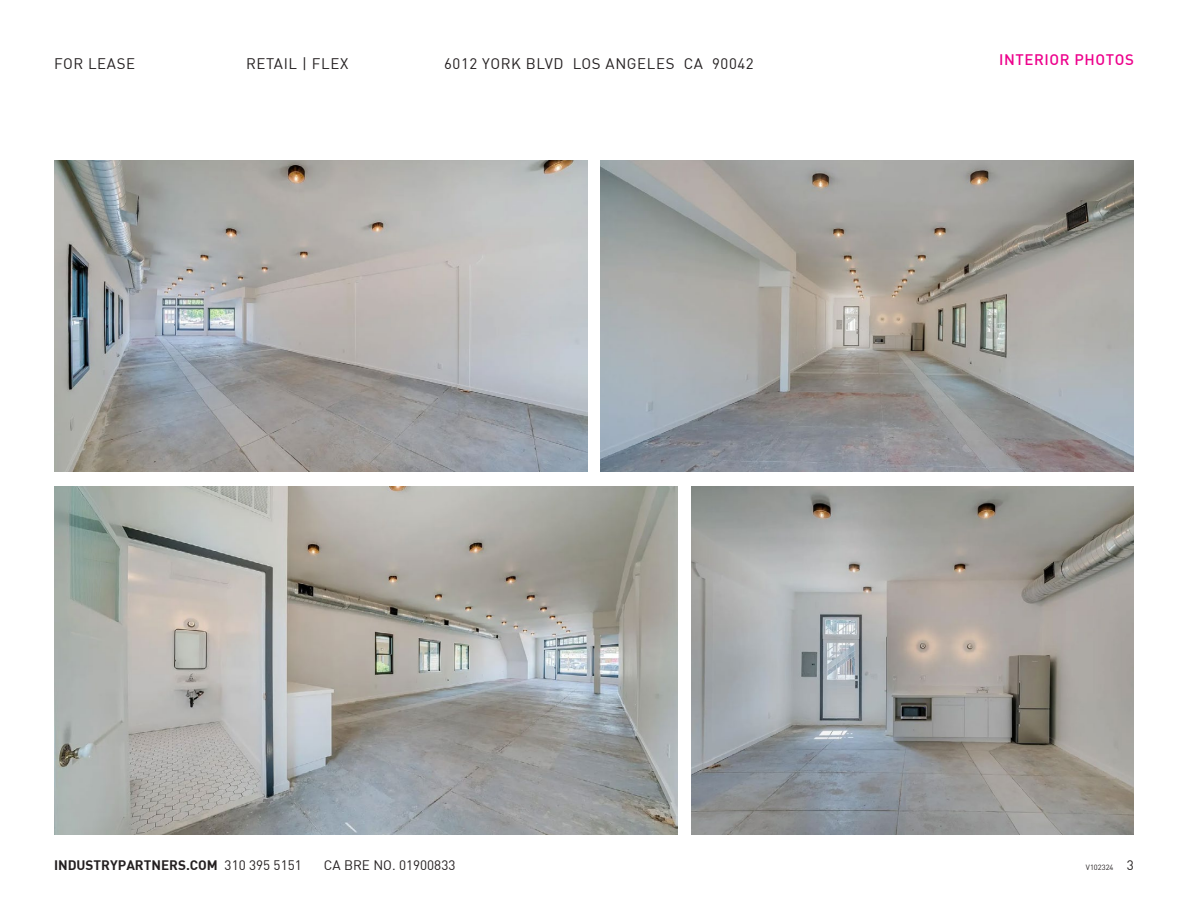
<style>
.page{position:relative;width:1188px;height:918px;background:#fff}
.page>*{position:absolute;margin:0;border:0;box-sizing:border-box;transform-origin:0 0}
.t1{font:15px "DIN";letter-spacing:.04em;color:#231f20}
.IND_RUNNING_HEADER__PAGE_TITLE{font:500 15px "DIN";letter-spacing:.04em;color:#ed028c}
.t2{font:13.5px "DIN Bold";color:#231f20}
.t3{font:13.5px "DIN";color:#231f20}
.t4{font:7.5px "DIN";color:#231f20}
.s1{font-family:"DIN"}
.s2{font-size:13.5px}
</style>
<div class="page">
<img style="left:54px;top:161px;width:533px;height:310px">
<img style="left:601px;top:161px;width:533px;height:310px">
<img style="left:54px;top:486px;width:624px;height:349px">
<img style="left:692px;top:486px;width:442px;height:349px">
<p class="t1" style="left:54px;top:55px;width:83px">FOR LEASE</p>
<p class="t1" style="left:246px;top:55px;width:104px">RETAIL | FLEX</p>
<p class="t1" style="left:444px;top:55px;width:311px">6012 YORK BLVD LOS ANGELES CA 90042</p>
<p class="IND_RUNNING_HEADER__PAGE_TITLE" style="left:999px;top:50px;width:136px">INTERIOR PHOTOS</p>
<p class="t2" style="left:54px;top:856px;width:249px">INDUSTRYPARTNERS.COM <span class="s1">310 395 5151</span></p>
<p class="t3" style="left:324px;top:857px;width:133px">CA BRE NO. 01900833</p>
<p class="t4" style="left:1086px;top:862px;width:50px">V102324 <span class="s2">3</span></p>
</div>
